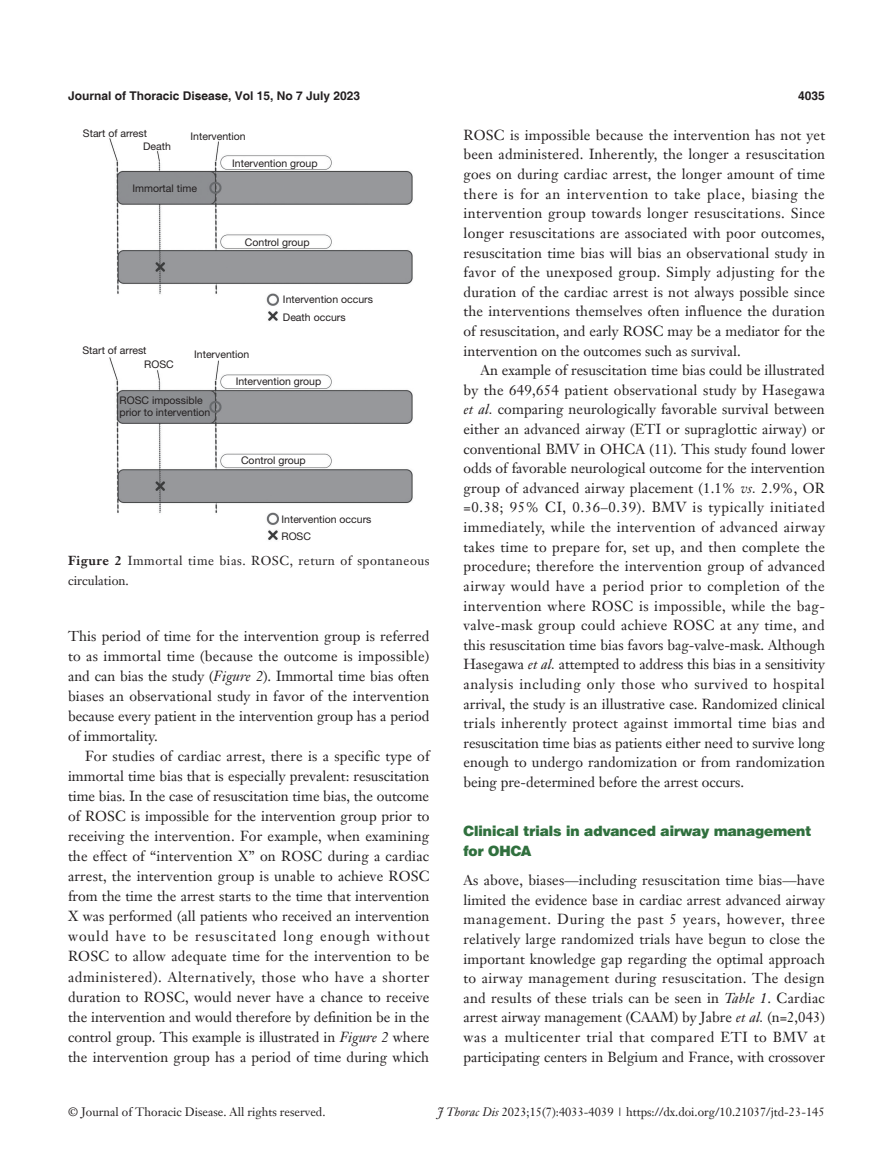
<style>
.page{position:relative;width:893px;height:1170px;background:#fff}
.page>*{position:absolute;margin:0;border:0;box-sizing:border-box;transform-origin:0 0}
.B-zhengwen{font:14.25px/19.6px "Janson Text LT";color:#231f20;text-align:justify}
._1ji-6_5{font:900 14.25px/19.6px "Helvetica";color:#30703e}
.t1{font:12.75px/19.5px "Janson Text LT";letter-spacing:.04em;color:#231f20}
.t2{font:12px "Janson Text LT";color:#231f20}
.t3{font:700 12px "Helvetica";color:#231f20}
.t4{font:10.5px/17.4px "Helvetica Neue LT Pro";color:#231f20}
.s1{font-weight:700}
.s2{font-style:italic}
</style>
<div class="page">
<img style="left:109px;top:138px;width:304px;height:402px">
<p class="t3" style="left:68px;top:88px;width:294px">Journal of Thoracic Disease, Vol 15, No 7 July 2023</p>
<p class="t3" style="left:798px;top:88px;width:28px">4035</p>
<p class="t4" style="left:83px;top:124px;width:66px">Start of arrest</p>
<p class="t4" style="left:143px;top:137px;width:29px">Death</p>
<p class="t4" style="left:191px;top:128px;width:57px">Intervention</p>
<p class="t4" style="left:232px;top:154px;width:87px">Intervention group</p>
<p class="t4" style="left:132px;top:179px;width:66px">Immortal time</p>
<p class="t4" style="left:245px;top:233px;width:66px">Control group</p>
<p class="t4" style="left:283px;top:290px;width:92px">Intervention occurs<br>Death occurs</p>
<p class="t4" style="left:82px;top:341px;width:66px">Start of arrest</p>
<p class="t4" style="left:144px;top:356px;width:31px">ROSC</p>
<p class="t4" style="left:194px;top:345px;width:57px">Intervention</p>
<p class="t4" style="left:236px;top:373px;width:87px">Intervention group</p>
<p class="t4" style="left:120px;top:394px;width:92px;line-height:12px">ROSC impossible prior to intervention</p>
<p class="t4" style="left:241px;top:451px;width:66px">Control group</p>
<p class="t4" style="left:281px;top:510px;width:92px">Intervention occurs<br>ROSC</p>
<p class="t1" style="left:68px;top:550px;width:363px"><span class="s1">Figure 2</span> Immortal time bias. ROSC, return of spontaneous circulation.</p>
<p class="B-zhengwen" style="left:68px;top:626px;width:363px">This period of time for the intervention group is referred to as immortal time (because the outcome is impossible) and can bias the study (<span class="s2">Figure 2</span>). Immortal time bias often biases an observational study in favor of the intervention because every patient in the intervention group has a period of immortality.</p>
<p class="B-zhengwen" style="left:68px;top:746px;width:363px;text-indent:17px">For studies of cardiac arrest, there is a specific type of immortal time bias that is especially prevalent: resuscitation time bias. In the case of resuscitation time bias, the outcome of ROSC is impossible for the intervention group prior to receiving the intervention. For example, when examining the effect of “intervention X” on ROSC during a cardiac arrest, the intervention group is unable to achieve ROSC from the time the arrest starts to the time that intervention X was performed (all patients who received an intervention would have to be resuscitated long enough without ROSC to allow adequate time for the intervention to be administered). Alternatively, those who have a shorter duration to ROSC, would never have a chance to receive the intervention and would therefore by definition be in the control group. This example is illustrated in <span class="s2">Figure 2</span> where the intervention group has a period of time during which</p>
<p class="B-zhengwen" style="left:463px;top:125px;width:363px">ROSC is impossible because the intervention has not yet been administered. Inherently, the longer a resuscitation goes on during cardiac arrest, the longer amount of time there is for an intervention to take place, biasing the intervention group towards longer resuscitations. Since longer resuscitations are associated with poor outcomes, resuscitation time bias will bias an observational study in favor of the unexposed group. Simply adjusting for the duration of the cardiac arrest is not always possible since the interventions themselves often influence the duration of resuscitation, and early ROSC may be a mediator for the intervention on the outcomes such as survival.</p>
<p class="B-zhengwen" style="left:463px;top:360px;width:363px;text-indent:17px">An example of resuscitation time bias could be illustrated by the 649,654 patient observational study by Hasegawa <span class="s2">et al.</span> comparing neurologically favorable survival between either an advanced airway (ETI or supraglottic airway) or conventional BMV in OHCA (11). This study found lower odds of favorable neurological outcome for the intervention group of advanced airway placement (1.1% <span class="s2">vs.</span> 2.9%, OR =0.38; 95% CI, 0.36–0.39). BMV is typically initiated immediately, while the intervention of advanced airway takes time to prepare for, set up, and then complete the procedure; therefore the intervention group of advanced airway would have a period prior to completion of the intervention where ROSC is impossible, while the bag&shy;valve-mask group could achieve ROSC at any time, and this resuscitation time bias favors bag-valve-mask. Although Hasegawa <span class="s2">et al.</span> attempted to address this bias in a sensitivity analysis including only those who survived to hospital arrival, the study is an illustrative case. Randomized clinical trials inherently protect against immortal time bias and resuscitation time bias as patients either need to survive long enough to undergo randomization or from randomization being pre-determined before the arrest occurs.</p>
<p class="_1ji-6_5" style="left:463px;top:820px;width:349px">Clinical trials in advanced airway management for OHCA</p>
<p class="B-zhengwen" style="left:463px;top:870px;width:363px">As above, biases—including resuscitation time bias—have limited the evidence base in cardiac arrest advanced airway management. During the past 5 years, however, three relatively large randomized trials have begun to close the important knowledge gap regarding the optimal approach to airway management during resuscitation. The design and results of these trials can be seen in <span class="s2">Table 1</span>. Cardiac arrest airway management (CAAM) by Jabre <span class="s2">et al.</span> (n=2,043) was a multicenter trial that compared ETI to BMV at participating centers in Belgium and France, with crossover</p>
<p class="t2" style="left:68px;top:1104px;width:259px">© Journal of Thoracic Disease. All rights reserved.</p>
<p class="t2" style="left:437px;top:1104px;width:389px"><span class="s2">J Thorac Dis</span> 2023;15(7):4033-4039 | https://dx.doi.org/10.21037/jtd-23-145</p>
</div>
